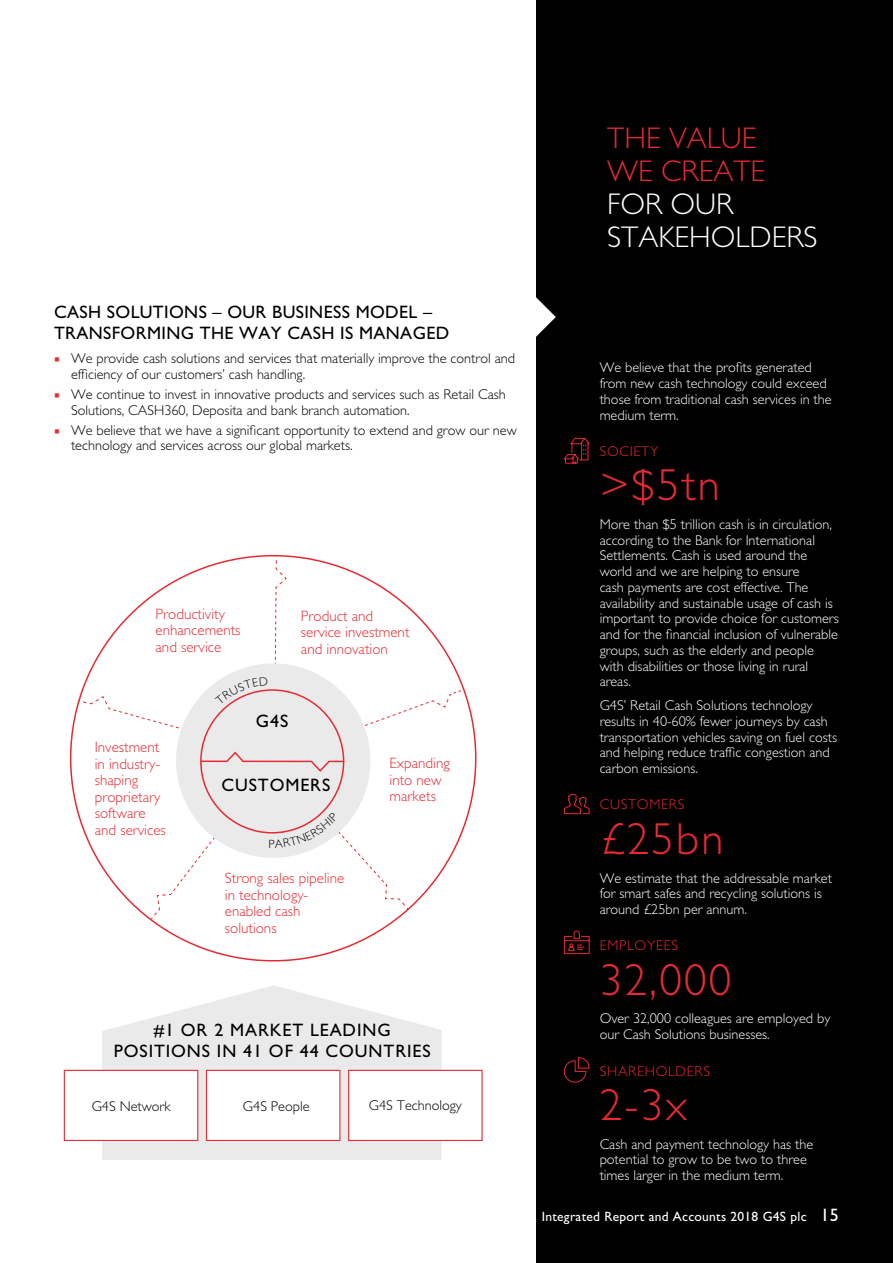
<style>
.page{position:relative;width:893px;height:1263px;background:#fff}
.page>*{position:absolute;margin:0;border:0;box-sizing:border-box;transform-origin:0 0}
.t1{font:300 45px "Gill Sans Std";letter-spacing:.05em;color:#e62a32}
.t2{font:300 30px/33px "Gill Sans Std";color:#fff}
.t3{font:300 30px/33px "Gill Sans Std";color:#e62a32}
.t4{font:18px/21px "Gill Sans Std";letter-spacing:.02em;color:#000}
.t5{font:18px/21px "Gill Sans Std";letter-spacing:.05em;color:#000;text-align:center}
.t6{font:300 15px/16.5px "Gill Sans Std";color:#e62a32}
.t7{font:300 14.25px/15.8px "Gill Sans Std";color:#fff}
.t8{font:300 14.25px/15.8px "Gill Sans Std";color:#000}
.t9{font:300 14.25px "Gill Sans Std";letter-spacing:.05em;color:#e62a32}
.t10{font:13.5px "Gill Sans Std";letter-spacing:.02em;color:#fff}
.s1{font-family:"Minion Pro";font-weight:400;color:#e62a32}
.s2{font-size:18px}
</style>
<div class="page">
<svg style="left:102px;top:985px;width:340px;height:175px;fill:#eaeaeb"></svg>
<div style="left:64px;top:1070px;width:134px;height:71px;background:#fff;border:1px solid #e62a32"></div>
<div style="left:206px;top:1070px;width:134px;height:71px;background:#fff;border:1px solid #e62a32"></div>
<div style="left:348px;top:1070px;width:135px;height:71px;background:#fff;border:1px solid #e62a32"></div>
<div style="left:536px;top:0;width:357px;height:1263px;background:#000"></div>
<svg style="left:536px;top:297px;width:20px;height:40px"></svg>
<svg style="left:564px;top:437px;width:26px;height:27px"></svg>
<svg style="left:564px;top:793px;width:26px;height:21px"></svg>
<svg style="left:564px;top:930px;width:26px;height:24px"></svg>
<svg style="left:564px;top:1057px;width:26px;height:26px"></svg>
<svg style="left:77px;top:554px;width:388px;height:366px"></svg>
<p class="t4" style="left:54px;top:302px;width:397px">CASH SOLUTIONS – OUR BUSINESS MODEL –<br>TRANSFORMING THE WAY CASH IS MANAGED</p>
<p class="t8" style="left:71px;top:351px;width:445px;text-indent:-17px"><span class="s1">■</span> We provide cash solutions and services that materially improve the control and efficiency of our customers’ cash handling.</p>
<p class="t8" style="left:71px;top:386px;width:436px;text-indent:-17px"><span class="s1">■</span> We continue to invest in innovative products and services such as Retail Cash<br>Solutions, CASH360, Deposita and bank branch automation.</p>
<p class="t8" style="left:71px;top:422px;width:447px;text-indent:-17px"><span class="s1">■</span> We believe that we have a significant opportunity to extend and grow our new technology and services across our global markets.</p>
<p class="t6" style="left:156px;top:606px;width:87px">Productivity enhancements and service</p>
<p class="t6" style="left:301px;top:608px;width:110px">Product and service investment and innovation</p>
<p class="t6" style="left:95px;top:739px;width:73px">Investment in industry&shy;shaping proprietary software and services</p>
<p class="t4" style="left:256px;top:710px;width:34px">G4S</p>
<p class="t5" style="left:221px;top:775px;width:110px">CUSTOMERS</p>
<p class="t6" style="left:225px;top:870px;width:121px">Strong sales pipeline in technology&shy;enabled cash solutions</p>
<p class="t6" style="left:390px;top:755px;width:62px">Expanding into new markets</p>
<p class="t5" style="left:114px;top:1020px;width:318px">#1 OR 2 MARKET LEADING<br>POSITIONS IN 41 OF 44 COUNTRIES</p>
<p class="t8" style="left:92px;top:1099px;width:80px">G4S Network</p>
<p class="t8" style="left:243px;top:1099px;width:68px">G4S People</p>
<p class="t8" style="left:369px;top:1098px;width:95px">G4S Technology</p>
<h2 class="t3" style="left:607px;top:122px;width:160px">THE VALUE<br>WE CREATE</h2>
<h2 class="t2" style="left:607px;top:188px;width:212px">FOR OUR<br>STAKEHOLDERS</h2>
<p class="t7" style="left:600px;top:360px;width:234px">We believe that the profits generated from new cash technology could exceed those from traditional cash services in the medium term.</p>
<p class="t9" style="left:600px;top:443px;width:60px">SOCIETY</p>
<h1 class="t1" style="left:600px;top:460px;width:122px">&gt;$5tn</h1>
<p class="t7" style="left:600px;top:516px;width:241px">More than $5 trillion cash is in circulation, according to the Bank for International Settlements. Cash is used around the world and we are helping to ensure<br>cash payments are cost effective. The availability and sustainable usage of cash is important to provide choice for customers and for the financial inclusion of vulnerable groups, such as the elderly and people with disabilities or those living in rural areas.</p>
<p class="t7" style="left:600px;top:697px;width:239px">G4S’ Retail Cash Solutions technology results in 40-60% fewer journeys by cash transportation vehicles saving on fuel costs and helping reduce traffic congestion and carbon emissions.</p>
<p class="t9" style="left:600px;top:797px;width:86px">CUSTOMERS</p>
<h1 class="t1" style="left:600px;top:814px;width:125px">£25bn</h1>
<p class="t7" style="left:600px;top:870px;width:234px">We estimate that the addressable market for smart safes and recycling solutions is around £25bn per annum.</p>
<p class="t9" style="left:600px;top:937px;width:80px">EMPLOYEES</p>
<h1 class="t1" style="left:600px;top:954px;width:133px">32,000</h1>
<p class="t7" style="left:600px;top:1011px;width:232px">Over 32,000 colleagues are employed by our Cash Solutions businesses.</p>
<p class="t9" style="left:600px;top:1063px;width:112px">SHAREHOLDERS</p>
<h1 class="t1" style="left:600px;top:1080px;width:89px">2-3x</h1>
<p class="t7" style="left:600px;top:1136px;width:215px">Cash and payment technology has the potential to grow to be two to three times larger in the medium term.</p>
<p class="t10" style="left:542px;top:1209px;width:299px">Integrated Report and Accounts 2018 G4S plc <span class="s2">15</span></p>
</div>
